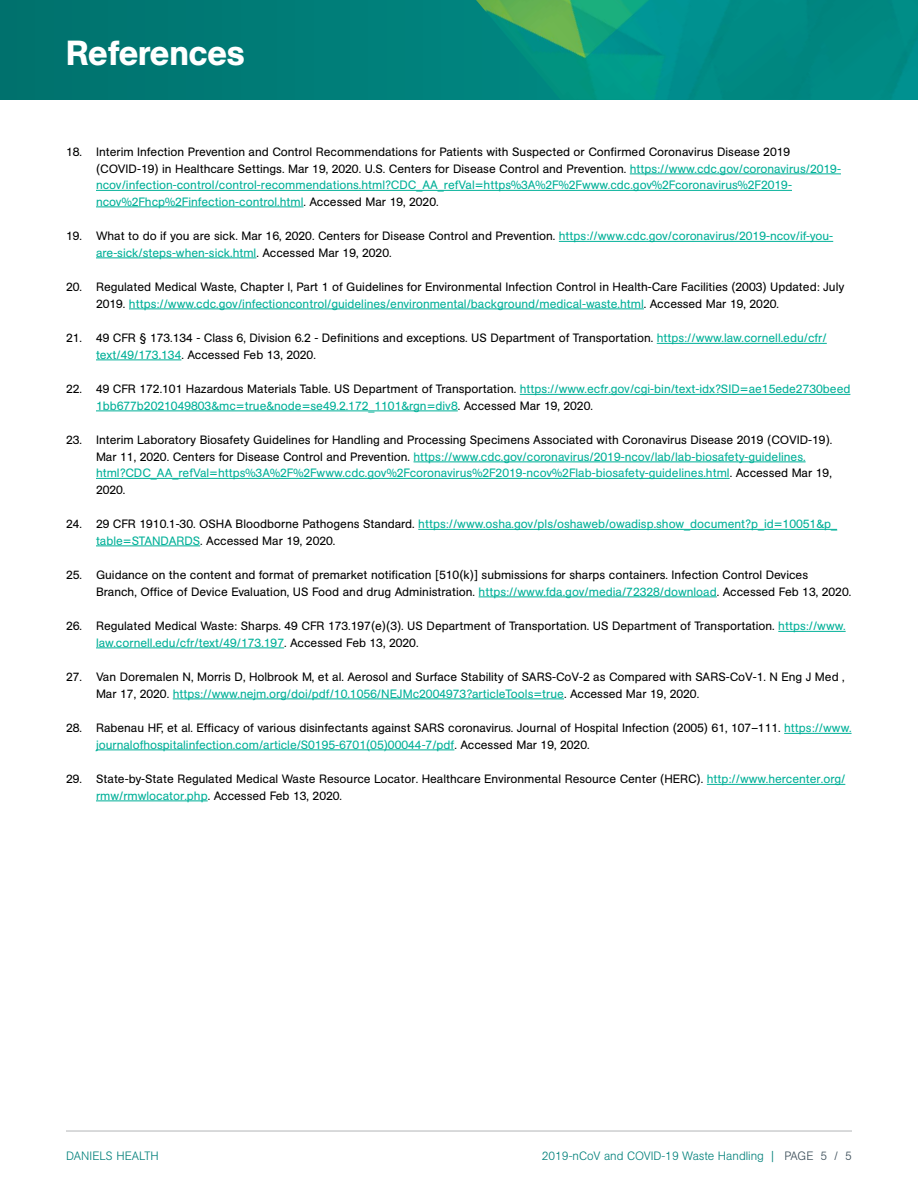
<style>
.page{position:relative;width:918px;height:1188px;background:#fff}
.page>*{position:absolute;margin:0;border:0;box-sizing:border-box;transform-origin:0 0}
.t1{font:500 34.5px "AG Book Pro";color:#fff}
.t2{font:12px/16.5px "AG Book Pro";color:#000}
.t3{font:12px/16.5px "AG Book Pro";color:#00b098}
.t4{font:300 12px "AG Book Pro";color:#00807a}
.s1{color:#00b098}
.s2{color:#000}
.s3{color:#3b4d58}
</style>
<div class="page">
<hr style="left:66px;top:1130px;width:786px;height:2px;background:#bcbec0">
<hr style="left:630px;top:174px;width:211px;height:1px;background:#00b098">
<hr style="left:96px;top:190px;width:696px;height:1px;background:#00b098">
<hr style="left:96px;top:207px;width:207px;height:1px;background:#00b098">
<hr style="left:559px;top:241px;width:274px;height:1px;background:#00b098">
<hr style="left:96px;top:258px;width:160px;height:1px;background:#00b098">
<hr style="left:129px;top:309px;width:515px;height:1px;background:#00b098">
<hr style="left:657px;top:343px;width:170px;height:1px;background:#00b098">
<hr style="left:96px;top:360px;width:85px;height:1px;background:#00b098">
<hr style="left:520px;top:394px;width:330px;height:1px;background:#00b098">
<hr style="left:96px;top:411px;width:362px;height:1px;background:#00b098">
<hr style="left:414px;top:462px;width:392px;height:1px;background:#00b098">
<hr style="left:96px;top:478px;width:634px;height:1px;background:#00b098">
<hr style="left:418px;top:529px;width:419px;height:1px;background:#00b098">
<hr style="left:96px;top:546px;width:104px;height:1px;background:#00b098">
<hr style="left:479px;top:597px;width:238px;height:1px;background:#00b098">
<hr style="left:778px;top:631px;width:68px;height:1px;background:#00b098">
<hr style="left:96px;top:648px;width:188px;height:1px;background:#00b098">
<hr style="left:173px;top:699px;width:391px;height:1px;background:#00b098">
<hr style="left:784px;top:733px;width:68px;height:1px;background:#00b098">
<hr style="left:96px;top:750px;width:358px;height:1px;background:#00b098">
<hr style="left:707px;top:784px;width:138px;height:1px;background:#00b098">
<hr style="left:96px;top:801px;width:112px;height:1px;background:#00b098">
<div style="left:0;top:0;width:918px;height:100px;background:#007a75"></div>
<img style="left:476px;top:0;width:442px;height:100px">
<p class="t1" style="left:66px;top:31px;width:180px">References</p>
<p class="t2" style="left:96px;top:144px;width:746px;text-indent:-30px">18. Interim Infection Prevention and Control Recommendations for Patients with Suspected or Confirmed Coronavirus Disease 2019 (COVID-19) in Healthcare Settings. Mar 19, 2020. U.S. Centers for Disease Control and Prevention. <span class="s1">https://www.cdc.gov/coronavirus/2019- ncov/infection-control/control-recommendations.html?CDC_AA_refVal=https%3A%2F%2Fwww.cdc.gov%2Fcoronavirus%2F2019- ncov%2Fhcp%2Finfection-control.html</span>. Accessed Mar 19, 2020.</p>
<p class="t2" style="left:96px;top:228px;width:739px;text-indent:-30px">19. What to do if you are sick. Mar 16, 2020. Centers for Disease Control and Prevention. <span class="s1">https://www.cdc.gov/coronavirus/2019-ncov/if-you&shy;are-sick/steps-when-sick.html</span>. Accessed Mar 19, 2020.</p>
<p class="t2" style="left:96px;top:279px;width:750px;text-indent:-30px">20. Regulated Medical Waste, Chapter I, Part 1 of Guidelines for Environmental Infection Control in Health-Care Facilities (2003) Updated: July<br>2019. <span class="s1">https://www.cdc.gov/infectioncontrol/guidelines/environmental/background/medical-waste.html</span>. Accessed Mar 19, 2020.</p>
<p class="t2" style="left:96px;top:330px;width:732px;text-indent:-30px">21. 49 CFR § 173.134 - Class 6, Division 6.2 - Definitions and exceptions. US Department of Transportation. <span class="s1">https://www.law.cornell.edu/cfr/ text/49/173.134</span>. Accessed Feb 13, 2020.</p>
<p class="t3" style="left:96px;top:381px;width:756px;text-indent:-30px"><span class="s2">22. 49 CFR 172.101 Hazardous Materials Table. US Department of Transportation.</span> https://www.ecfr.gov/cgi-bin/text-idx?SID=ae15ede2730beed<br>1bb677b2021049803&amp;mc=true&amp;node=se49.2.172_1101&amp;rgn=div8<span class="s2">. Accessed Mar 19, 2020.</span></p>
<p class="t2" style="left:96px;top:432px;width:738px;text-indent:-30px">23. Interim Laboratory Biosafety Guidelines for Handling and Processing Specimens Associated with Coronavirus Disease 2019 (COVID-19).<br>Mar 11, 2020. Centers for Disease Control and Prevention. <span class="s1">https://www.cdc.gov/coronavirus/2019-ncov/lab/lab-biosafety-guidelines. html?CDC_AA_refVal=https%3A%2F%2Fwww.cdc.gov%2Fcoronavirus%2F2019-ncov%2Flab-biosafety-guidelines.html</span>. Accessed Mar 19, 2020.</p>
<p class="t3" style="left:96px;top:516px;width:743px;text-indent:-30px"><span class="s2">24. 29 CFR 1910.1-30. OSHA Bloodborne Pathogens Standard.</span> https://www.osha.gov/pls/oshaweb/owadisp.show_document?p_id=10051&amp;p_ table=STANDARDS<span class="s2">. Accessed Mar 19, 2020.</span></p>
<p class="t2" style="left:96px;top:567px;width:757px;text-indent:-30px">25. Guidance on the content and format of premarket notification [510(k)] submissions for sharps containers. Infection Control Devices<br>Branch, Office of Device Evaluation, US Food and drug Administration. <span class="s1">https://www.fda.gov/media/72328/download</span>. Accessed Feb 13, 2020.</p>
<p class="t2" style="left:96px;top:618px;width:751px;text-indent:-30px">26. Regulated Medical Waste: Sharps. 49 CFR 173.197(e)(3). US Department of Transportation. US Department of Transportation. <span class="s1">https://www. law.cornell.edu/cfr/text/49/173.197</span>. Accessed Feb 13, 2020.</p>
<p class="t2" style="left:96px;top:669px;width:750px;text-indent:-30px">27. Van Doremalen N, Morris D, Holbrook M, et al. Aerosol and Surface Stability of SARS-CoV-2 as Compared with SARS-CoV-1. N Eng J Med ,<br>Mar 17, 2020. <span class="s1">https://www.nejm.org/doi/pdf/10.1056/NEJMc2004973?articleTools=true</span>. Accessed Mar 19, 2020.</p>
<p class="t2" style="left:96px;top:720px;width:757px;text-indent:-30px">28. Rabenau HF, et al. Efficacy of various disinfectants against SARS coronavirus. Journal of Hospital Infection (2005) 61, 107–111. <span class="s1">https://www. journalofhospitalinfection.com/article/S0195-6701(05)00044-7/pdf</span>. Accessed Mar 19, 2020.</p>
<p class="t2" style="left:96px;top:771px;width:751px;text-indent:-30px">29. State-by-State Regulated Medical Waste Resource Locator. Healthcare Environmental Resource Center (HERC). <span class="s1">http://www.hercenter.org/ rmw/rmwlocator.php</span>. Accessed Feb 13, 2020.</p>
<p class="t4" style="left:66px;top:1148px;width:94px">DANIELS HEALTH</p>
<p class="t4" style="left:542px;top:1148px;width:312px">2019-nCoV and COVID-19 Waste Handling | <span class="s3">PAGE 5 / 5</span></p>
</div>
